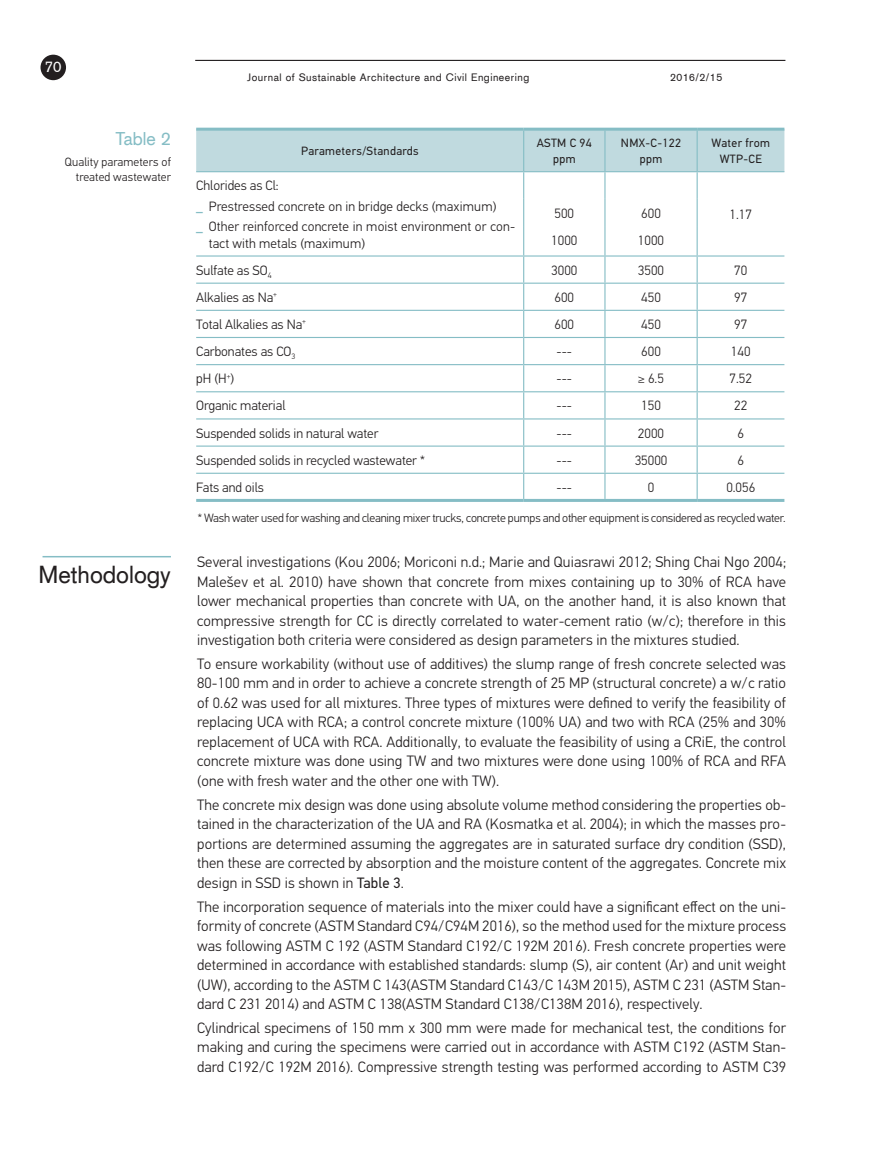
<style>
.page{position:relative;width:893px;height:1149px;background:#fff}
.page>*{position:absolute;margin:0;border:0;box-sizing:border-box;transform-origin:0 0}
.skyrelis{font:24px "Akzidenz Grotesk";color:#231f20}
.FIG_pavadinimas{font:18px "Akzidenz Grotesk";color:#85bdc5}
.pagrindinis{font:300 15px/19.5px "PF Din Text Pro";letter-spacing:.01em;color:#231f20;text-align:justify}
.t1{font:15px "Akzidenz Grotesk";color:#fff}
.t2{font:300 13.5px/16.2px "PF Din Text Pro";color:#231f20}
.pagrindinis-2{font:300 12px "PF Din Text Pro";letter-spacing:-.015em;color:#231f20}
.Lenteles_galva{font:12px/16.5px "PF Din Text Pro";letter-spacing:.03em;color:#231f20;text-align:center}
.FIG_tekstas{font:300 12px/15px "PF Din Text Pro";letter-spacing:.01em;color:#231f20;text-align:right}
.t3{font:10.5px "Akzidenz Grotesk";letter-spacing:.05em;color:#231f20}
.s1{font-weight:700;color:#85bdc5}
.s2{font-weight:400}
</style>
<div class="page">
<hr style="left:195px;top:60px;width:590px;height:1px;background:#231f20">
<div style="left:41px;top:55px;width:25px;height:25px;background:#231f20;border-radius:50%"></div>
<svg style="left:196px;top:131px;width:588px;height:367px"></svg>
<hr style="left:196px;top:128px;width:328px;height:3px;background:#85bdc5">
<hr style="left:524px;top:128px;width:81px;height:3px;background:#85bdc5">
<hr style="left:605px;top:128px;width:92px;height:3px;background:#85bdc5">
<hr style="left:697px;top:128px;width:87px;height:3px;background:#85bdc5">
<hr style="left:196px;top:498px;width:328px;height:3px;background:#85bdc5">
<hr style="left:524px;top:498px;width:81px;height:3px;background:#85bdc5">
<hr style="left:605px;top:498px;width:92px;height:3px;background:#85bdc5">
<hr style="left:697px;top:498px;width:87px;height:3px;background:#85bdc5">
<hr style="left:43px;top:555px;width:128px;height:2px;background:#85bdc5">
<p class="t1" style="left:45px;top:56px;width:18px">70</p>
<p class="FIG_pavadinimas" style="left:116px;top:126px;width:57px">Table 2</p>
<p class="FIG_tekstas" style="left:65px;top:154px;width:108px">Quality parameters of treated wastewater</p>
<p class="skyrelis" style="left:39px;top:558px;width:134px">Methodology</p>
<p class="t3" style="left:247px;top:70px;width:284px">Journal of Sustainable Architecture and Civil Engineering</p>
<p class="t3" style="left:670px;top:70px;width:54px">2016/2/15</p>
<p class="Lenteles_galva" style="left:301px;top:143px;width:119px">Parameters/Standards</p>
<p class="t2" style="left:196px;top:178px;width:84px">Chlorides as Cl:</p>
<p class="t2" style="left:196px;top:198px;width:302px"><span class="s1">_</span> Prestressed concrete on in bridge decks (maximum)</p>
<p class="t2" style="left:209px;top:219px;width:308px;text-indent:-13px"><span class="s1">_</span> Other reinforced concrete in moist environment or con&shy;tact with metals (maximum)</p>
<p class="Lenteles_galva" style="left:537px;top:134px;width:57px">ASTM C 94</p>
<p class="Lenteles_galva" style="left:553px;top:151px;width:24px">ppm</p>
<p class="Lenteles_galva" style="left:621px;top:134px;width:62px">NMX-C-122</p>
<p class="Lenteles_galva" style="left:640px;top:151px;width:24px">ppm</p>
<p class="Lenteles_galva" style="left:712px;top:134px;width:60px">Water from<br>WTP-CE</p>
<p class="t2" style="left:554px;top:205px;width:21px">500</p>
<p class="t2" style="left:641px;top:205px;width:21px">600</p>
<p class="t2" style="left:730px;top:206px;width:24px">1.17</p>
<p class="t2" style="left:551px;top:232px;width:28px">1000</p>
<p class="t2" style="left:638px;top:232px;width:28px">1000</p>
<p class="t2" style="left:196px;top:262px;width:77px">Sulfate as SO<sub>4</sub></p>
<p class="t2" style="left:551px;top:262px;width:28px">3000</p>
<p class="t2" style="left:638px;top:262px;width:28px">3500</p>
<p class="t2" style="left:734px;top:262px;width:15px">70</p>
<p class="t2" style="left:196px;top:289px;width:82px">Alkalies as Na<sup>+</sup></p>
<p class="t2" style="left:554px;top:289px;width:21px">600</p>
<p class="t2" style="left:641px;top:289px;width:21px">450</p>
<p class="t2" style="left:734px;top:289px;width:15px">97</p>
<p class="t2" style="left:196px;top:316px;width:111px">Total Alkalies as Na<sup>+</sup></p>
<p class="t2" style="left:554px;top:316px;width:21px">600</p>
<p class="t2" style="left:641px;top:316px;width:21px">450</p>
<p class="t2" style="left:734px;top:316px;width:15px">97</p>
<p class="t2" style="left:196px;top:343px;width:101px">Carbonates as CO<sub>3</sub></p>
<p class="t2" style="left:557px;top:343px;width:17px">---</p>
<p class="t2" style="left:641px;top:343px;width:21px">600</p>
<p class="t2" style="left:731px;top:343px;width:21px">140</p>
<p class="t2" style="left:196px;top:370px;width:40px">pH (H<sup>+</sup>)</p>
<p class="t2" style="left:557px;top:370px;width:17px">---</p>
<p class="t2" style="left:638px;top:370px;width:27px">≥ 6.5</p>
<p class="t2" style="left:730px;top:370px;width:24px">7.52</p>
<p class="t2" style="left:196px;top:398px;width:91px">Organic material</p>
<p class="t2" style="left:557px;top:398px;width:17px">---</p>
<p class="t2" style="left:641px;top:398px;width:21px">150</p>
<p class="t2" style="left:734px;top:398px;width:15px">22</p>
<p class="t2" style="left:196px;top:425px;width:184px">Suspended solids in natural water</p>
<p class="t2" style="left:557px;top:425px;width:17px">---</p>
<p class="t2" style="left:638px;top:425px;width:28px">2000</p>
<p class="t2" style="left:737px;top:425px;width:8px">6</p>
<p class="t2" style="left:196px;top:452px;width:230px">Suspended solids in recycled wastewater *</p>
<p class="t2" style="left:557px;top:452px;width:17px">---</p>
<p class="t2" style="left:635px;top:452px;width:34px">35000</p>
<p class="t2" style="left:737px;top:452px;width:8px">6</p>
<p class="t2" style="left:196px;top:479px;width:69px">Fats and oils</p>
<p class="t2" style="left:557px;top:479px;width:17px">---</p>
<p class="t2" style="left:648px;top:479px;width:8px">0</p>
<p class="t2" style="left:726px;top:479px;width:30px">0.056</p>
<p class="pagrindinis-2" style="left:198px;top:511px;width:589px">* Wash water used for washing and cleaning mixer trucks, concrete pumps and other equipment is considered as recycled water.</p>
<p class="pagrindinis" style="left:197px;top:552px;width:591px">Several investigations (Kou 2006; Moriconi n.d.; Marie and Quiasrawi 2012; Shing Chai Ngo 2004; Malešev et al. 2010) have shown that concrete from mixes containing up to 30% of RCA have lower mechanical properties than concrete with UA, on the another hand, it is also known that compressive strength for CC is directly correlated to water-cement ratio (w/c); therefore in this investigation both criteria were considered as design parameters in the mixtures studied.</p>
<p class="pagrindinis" style="left:197px;top:654px;width:591px">To ensure workability (without use of additives) the slump range of fresh concrete selected was 80-100 mm and in order to achieve a concrete strength of 25 MP (structural concrete) a w/c ratio of 0.62 was used for all mixtures. Three types of mixtures were defined to verify the feasibility of replacing UCA with RCA; a control concrete mixture (100% UA) and two with RCA (25% and 30% replacement of UCA with RCA. Additionally, to evaluate the feasibility of using a CRiE, the control concrete mixture was done using TW and two mixtures were done using 100% of RCA and RFA (one with fresh water and the other one with TW).</p>
<p class="pagrindinis" style="left:197px;top:794px;width:591px">The concrete mix design was done using absolute volume method considering the properties ob&shy;tained in the characterization of the UA and RA (Kosmatka et al. 2004); in which the masses pro&shy;portions are determined assuming the aggregates are in saturated surface dry condition (SSD), then these are corrected by absorption and the moisture content of the aggregates. Concrete mix design in SSD is shown in <span class="s2">Table 3</span>.</p>
<p class="pagrindinis" style="left:197px;top:896px;width:590px">The incorporation sequence of materials into the mixer could have a significant effect on the uni&shy;formity of concrete (ASTM Standard C94/C94M 2016), so the method used for the mixture process was following ASTM C 192 (ASTM Standard C192/C 192M 2016). Fresh concrete properties were determined in accordance with established standards: slump (S), air content (Ar) and unit weight (UW), according to the ASTM C 143(ASTM Standard C143/C 143M 2015), ASTM C 231 (ASTM Stan&shy;dard C 231 2014) and ASTM C 138(ASTM Standard C138/C138M 2016), respectively.</p>
<p class="pagrindinis" style="left:197px;top:1017px;width:590px">Cylindrical specimens of 150 mm x 300 mm were made for mechanical test, the conditions for making and curing the specimens were carried out in accordance with ASTM C192 (ASTM Stan&shy;dard C192/C 192M 2016). Compressive strength testing was performed according to ASTM C39</p>
</div>
